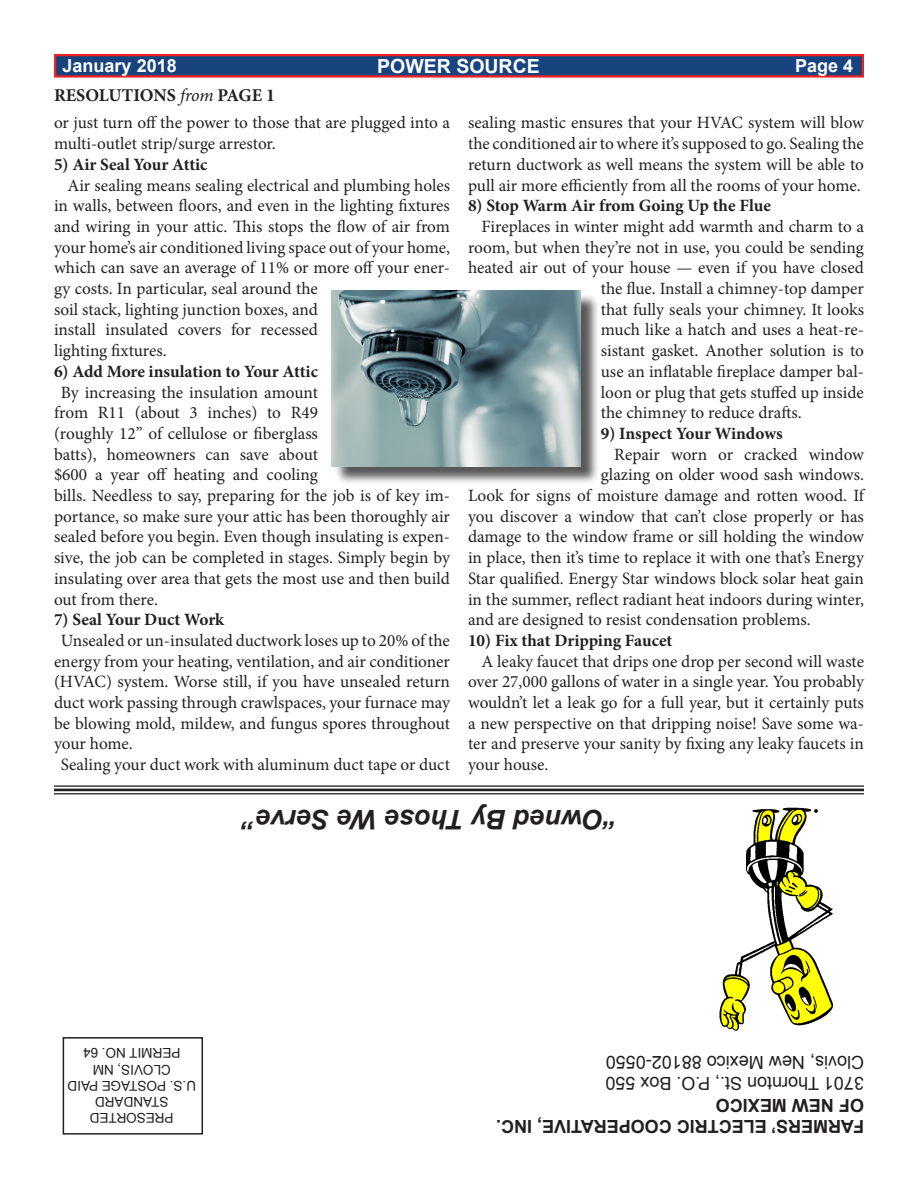
<style>
.page{position:relative;width:918px;height:1188px;background:#fff}
.page>*{position:absolute;margin:0;border:0;box-sizing:border-box;transform-origin:0 0}
.t1{font:italic 700 27px "Arial";color:#231f20}
.t2{font:700 19.5px "Arial";color:#fff}
.t3{font:18px "Arial";color:#231f20}
.t4{font:700 18px "Arial";color:#231f20}
.t5{font:700 18px "Minion Pro";color:#231f20}
.t6{font:700 18px "Arial";color:#fff}
.t7{font:17.25px/20.7px "Minion Pro";color:#231f20}
.t8{font:700 17.25px "Minion Pro";letter-spacing:-.005em;color:#231f20}
.t9{font:13.5px "Arial";color:#231f20}
.s1{font-weight:400;font-style:italic}
</style>
<div class="page">
<div style="left:54px;top:54px;width:810px;height:24px;background:#17437f;border:2px solid #ee2123"></div>
<img style="left:710px;top:794px;width:144px;height:237px">
<div style="left:63px;top:1037px;width:140px;height:98px;border:2px solid #231f20"></div>
<hr style="left:54px;top:785px;width:810px;height:2px;background:#231f20">
<hr style="left:54px;top:789px;width:810px;height:2px;background:#231f20">
<hr style="left:54px;top:793px;width:810px;height:1px;background:#231f20">
<div style="left:334px;top:293px;width:265px;height:192px;background:#231f20;opacity:.75"></div>
<img style="left:331px;top:291px;width:250px;height:176px">
<p class="t6" style="left:63px;top:53px;width:116px">January 2018</p>
<p class="t2" style="left:377px;top:53px;width:164px">POWER SOURCE</p>
<p class="t6" style="left:795px;top:53px;width:60px">Page 4</p>
<p class="t5" style="left:54px;top:83px;width:223px">RESOLUTIONS <span class="s1">from</span> PAGE 1</p>
<p class="t7" style="left:54px;top:113px;width:398px">or just turn off the power to those that are plugged into a multi-outlet strip/surge arrestor.</p>
<p class="t8" style="left:54px;top:152px;width:155px">5) Air Seal Your Attic</p>
<p class="t7" style="left:54px;top:175px;width:398px;text-indent:14px">Air sealing means sealing electrical and plumbing holes in walls, between floors, and even in the lighting fixtures and wiring in your attic. This stops the flow of air from your home’s air conditioned living space out of your home, which can save an average of 11% or more off your ener&shy;gy costs. In particular, seal around the<br>soil stack, lighting junction boxes, and<br>install insulated covers for recessed<br>lighting fixtures.</p>
<p class="t8" style="left:54px;top:359px;width:265px">6) Add More insulation to Your Attic</p>
<p class="t7" style="left:54px;top:382px;width:398px;text-indent:7px">By increasing the insulation amount<br>from R11 (about 3 inches) to R49<br>(roughly 12” of cellulose or fiberglass<br>batts), homeowners can save about<br>$600 a year off heating and cooling<br>bills. Needless to say, preparing for the job is of key im&shy;portance, so make sure your attic has been thoroughly air sealed before you begin. Even though insulating is expen&shy;sive, the job can be completed in stages. Simply begin by insulating over area that gets the most use and then build out from there.</p>
<p class="t8" style="left:54px;top:608px;width:172px">7) Seal Your Duct Work</p>
<p class="t7" style="left:54px;top:630px;width:398px;text-align:justify;text-indent:7px">Unsealed or un-insulated ductwork loses up to 20% of the energy from your heating, ventilation, and air conditioner (HVAC) system. Worse still, if you have unsealed return duct work passing through crawlspaces, your furnace may be blowing mold, mildew, and fungus spores throughout your home.</p>
<p class="t7" style="left:61px;top:754px;width:391px">Sealing your duct work with aluminum duct tape or duct</p>
<p class="t7" style="left:468px;top:113px;width:398px;text-align:justify">sealing mastic ensures that your HVAC system will blow the conditioned air to where it’s supposed to go. Sealing the return ductwork as well means the system will be able to pull air more efficiently from all the rooms of your home.</p>
<p class="t8" style="left:468px;top:194px;width:304px">8) Stop Warm Air from Going Up the Flue</p>
<p class="t7" style="left:482px;top:216px;width:384px">Fireplaces in winter might add warmth and charm to a</p>
<p class="t7" style="left:468px;top:237px;width:397px">room, but when they’re not in use, you could be sending</p>
<p class="t7" style="left:468px;top:258px;width:397px">heated air out of your house — even if you have closed</p>
<p class="t7" style="left:601px;top:278px;width:265px">the flue. Install a chimney-top damper</p>
<p class="t7" style="left:601px;top:299px;width:265px">that fully seals your chimney. It looks</p>
<p class="t7" style="left:601px;top:320px;width:265px">much like a hatch and uses a heat-re-</p>
<p class="t7" style="left:601px;top:340px;width:265px">sistant gasket. Another solution is to</p>
<p class="t7" style="left:601px;top:361px;width:265px">use an inflatable fireplace damper bal-</p>
<p class="t7" style="left:601px;top:382px;width:265px">loon or plug that gets stuffed up inside</p>
<p class="t7" style="left:601px;top:402px;width:202px">the chimney to reduce drafts.</p>
<p class="t8" style="left:601px;top:421px;width:183px">9) Inspect Your Windows</p>
<p class="t7" style="left:614px;top:444px;width:251px">Repair worn or cracked window</p>
<p class="t7" style="left:601px;top:465px;width:265px">glazing on older wood sash windows.</p>
<p class="t7" style="left:468px;top:485px;width:398px">Look for signs of moisture damage and rotten wood. If</p>
<p class="t7" style="left:468px;top:506px;width:397px">you discover a window that can’t close properly or has</p>
<p class="t7" style="left:468px;top:527px;width:398px">damage to the window frame or sill holding the window</p>
<p class="t7" style="left:468px;top:547px;width:398px">in place, then it’s time to replace it with one that’s Energy</p>
<p class="t7" style="left:468px;top:568px;width:397px">Star qualified. Energy Star windows block solar heat gain</p>
<p class="t7" style="left:468px;top:589px;width:397px">in the summer, reflect radiant heat indoors during winter,</p>
<p class="t7" style="left:468px;top:609px;width:344px">and are designed to resist condensation problems.</p>
<p class="t8" style="left:468px;top:628px;width:206px">10) Fix that Dripping Faucet</p>
<p class="t7" style="left:468px;top:651px;width:398px;text-align:justify;text-indent:14px">A leaky faucet that drips one drop per second will waste over 27,000 gallons of water in a single year. You probably wouldn’t let a leak go for a full year, but it certainly puts a new perspective on that dripping noise! Save some wa&shy;ter and preserve your sanity by fixing any leaky faucets in your house.</p>
<p class="t1" style="left:618px;top:837px;width:376px;rotate:-180deg">“Owned By Those We Serve”</p>
<p class="t9" style="left:180px;top:1062px;width:99px;rotate:-180deg">PERMIT NO. 64</p>
<p class="t9" style="left:171px;top:1078px;width:80px;rotate:-180deg">CLOVIS, NM</p>
<p class="t9" style="left:196px;top:1094px;width:130px;rotate:-180deg">U.S. POSTAGE PAID</p>
<p class="t3" style="left:864px;top:1074px;width:260px;rotate:-180deg">Clovis, New Mexico 88102-0550</p>
<p class="t3" style="left:864px;top:1095px;width:260px;rotate:-180deg">3701 Thornton St., P.O. Box 550</p>
<p class="t9" style="left:168px;top:1111px;width:75px;rotate:-180deg">STANDARD</p>
<p class="t9" style="left:174px;top:1127px;width:85px;rotate:-180deg">PRESORTED</p>
<p class="t4" style="left:864px;top:1117px;width:150px;rotate:-180deg">OF NEW MEXICO</p>
<p class="t4" style="left:864px;top:1139px;width:369px;rotate:-180deg">FARMERS’ ELECTRIC COOPERATIVE, INC.</p>
</div>
